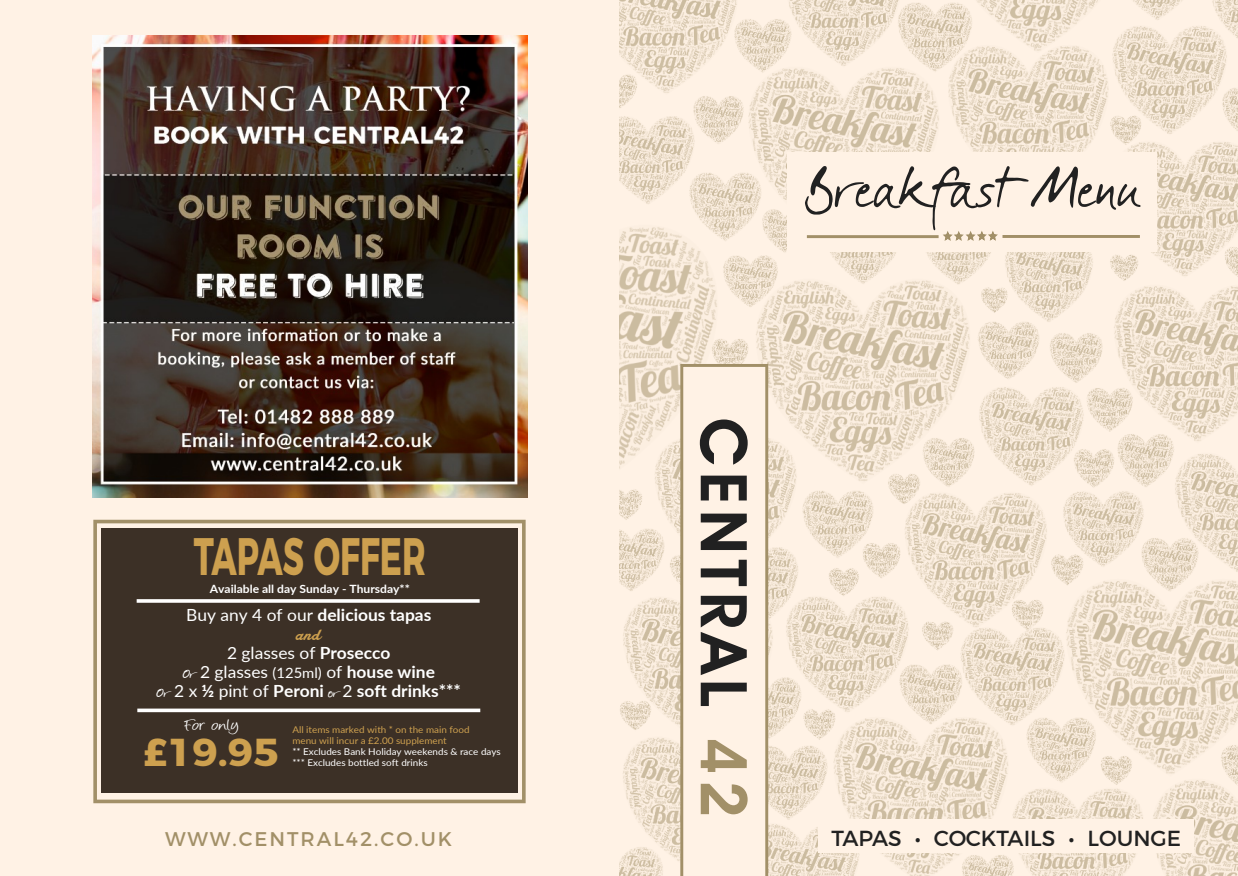
<style>
.page{position:relative;width:1238px;height:876px;background:#fff}
.page>*{position:absolute;margin:0;border:0;box-sizing:border-box;transform-origin:0 0}
.t1{font:600 64.65px "Avant Garde IT Cby BT";letter-spacing:.085em;color:#212121}
.t2{font:700 52.5px "Montserrat";color:#cda04f;scale:.62 1}
.t3{font:700 38.85px "Montserrat";color:#cda04f;scale:1.06 1}
.t4{font:21.75px "Montserrat";color:#212121}
.t5{font:19.8px "Montserrat";letter-spacing:.1em;color:#a29068}
.t6{font:17.85px "Angelina";color:#fff;scale:1.34 1}
.t7{font:700 16.8px/19px "Lato";color:#fff;text-align:center;scale:1.04 1}
.t8{font:16.8px "Lakesight Personal Use Only";color:#cda04f;scale:1.04 1}
.t9{font:700 11.4px "Lato";color:#fff;scale:1.06 1}
.t10{font:9.3px/11.1px "Lato";color:#fff;scale:1.06 1}
.t11{font:9.3px/11.1px "Lato";color:#cda04f;scale:1.06 1}
.s1{font-weight:400}
.s2{font-family:"Darkwoman";font-weight:400}
.s3{font-weight:400;font-size:14.25px}
.s4{color:#a29068}
</style>
<div class="page">
<div style="left:0;top:0;width:1238px;height:875px;background:#fff2e5"></div>
<img style="left:725px;top:70px;width:266px;height:294px">
<img style="left:92px;top:35px;width:435px;height:462px">
<div style="left:93px;top:519px;width:432px;height:283px;border:4px solid #a29068"></div>
<div style="left:102px;top:527px;width:415px;height:265px;background:#3c3026"></div>
<hr style="left:137px;top:599px;width:342px;height:3px;background:#fff">
<hr style="left:137px;top:708px;width:343px;height:3px;background:#fff">
<img style="left:623px;top:744px;width:57px;height:117px">
<img style="left:1153px;top:781px;width:85px;height:94px">
<img style="left:750px;top:273px;width:227px;height:208px">
<img style="left:619px;top:0;width:122px;height:95px">
<img style="left:1127px;top:142px;width:111px;height:134px">
<img style="left:976px;top:0;width:122px;height:41px">
<img style="left:665px;top:433px;width:135px;height:111px">
<img style="left:833px;top:718px;width:175px;height:157px">
<img style="left:905px;top:493px;width:142px;height:131px">
<img style="left:1005px;top:252px;width:88px;height:70px">
<img style="left:786px;top:592px;width:126px;height:120px">
<img style="left:619px;top:116px;width:75px;height:88px">
<img style="left:1113px;top:26px;width:114px;height:108px">
<img style="left:802px;top:491px;width:71px;height:67px">
<img style="left:976px;top:383px;width:85px;height:103px">
<img style="left:957px;top:624px;width:104px;height:105px">
<img style="left:619px;top:227px;width:106px;height:283px">
<img style="left:1061px;top:280px;width:177px;height:501px">
<img style="left:619px;top:526px;width:47px;height:65px">
<img style="left:623px;top:597px;width:150px;height:147px">
<img style="left:943px;top:41px;width:170px;height:111px">
<img style="left:687px;top:171px;width:76px;height:72px">
<img style="left:789px;top:0;width:106px;height:70px">
<img style="left:768px;top:821px;width:94px;height:54px">
<img style="left:1013px;top:789px;width:130px;height:86px">
<img style="left:768px;top:675px;width:35px;height:66px">
<img style="left:921px;top:436px;width:56px;height:51px">
<img style="left:1072px;top:447px;width:43px;height:42px">
<img style="left:1025px;top:715px;width:73px;height:67px">
<img style="left:976px;top:319px;width:65px;height:62px">
<img style="left:897px;top:662px;width:67px;height:63px">
<img style="left:768px;top:743px;width:60px;height:78px">
<img style="left:691px;top:95px;width:54px;height:51px">
<img style="left:1049px;top:331px;width:55px;height:53px">
<img style="left:1109px;top:253px;width:30px;height:29px">
<img style="left:761px;top:207px;width:48px;height:47px">
<img style="left:721px;top:253px;width:58px;height:56px">
<img style="left:1140px;top:536px;width:60px;height:57px">
<img style="left:768px;top:544px;width:32px;height:87px">
<div style="left:787px;top:152px;width:369px;height:100px;background:#fff2e5"></div>
<img style="left:732px;top:18px;width:61px;height:57px">
<img style="left:895px;top:0;width:79px;height:75px">
<img style="left:1051px;top:553px;width:34px;height:33px">
<img style="left:1133px;top:0;width:49px;height:20px">
<img style="left:1208px;top:0;width:30px;height:56px">
<img style="left:980px;top:286px;width:28px;height:27px">
<img style="left:862px;top:540px;width:39px;height:38px">
<img style="left:828px;top:568px;width:31px;height:29px">
<img style="left:921px;top:620px;width:33px;height:30px">
<img style="left:802px;top:708px;width:34px;height:31px">
<img style="left:1116px;top:432px;width:60px;height:57px">
<img style="left:1085px;top:386px;width:49px;height:47px">
<img style="left:1220px;top:85px;width:18px;height:58px">
<img style="left:1223px;top:246px;width:15px;height:35px">
<img style="left:888px;top:472px;width:34px;height:33px">
<img style="left:1099px;top:754px;width:34px;height:31px">
<img style="left:960px;top:852px;width:55px;height:23px">
<div style="left:818px;top:819px;width:363px;height:33px;background:#fff2e5"></div>
<div style="left:1181px;top:819px;width:13px;height:33px;background:#fff2e5"></div>
<img style="left:1109px;top:114px;width:33px;height:33px">
<img style="left:1219px;top:743px;width:19px;height:49px">
<img style="left:1010px;top:598px;width:34px;height:33px">
<svg style="left:805px;top:166px;width:335px;height:75px"></svg>
<hr style="left:1002px;top:235px;width:138px;height:3px;background:#a29068">
<img style="left:619px;top:843px;width:46px;height:32px">
<img style="left:619px;top:488px;width:23px;height:32px">
<img style="left:670px;top:555px;width:10px;height:29px">
<svg style="left:680px;top:364px;width:88px;height:511px"></svg>
<img style="left:619px;top:73px;width:19px;height:35px">
<img style="left:620px;top:699px;width:33px;height:32px">
<h2 class="t2" style="left:194px;top:524px;width:375px">TAPAS OFFER</h2>
<p class="t7" style="left:186px;top:605px;width:237px"><span class="s1">Buy any 4 of our</span> delicious tapas</p>
<p class="t8" style="left:296px;top:626px;width:26px">and</p>
<p class="t7" style="left:157px;top:643px;width:294px"><span class="s1">2 glasses of</span> Prosecco<br><span class="s2">Or</span> <span class="s1">2 glasses</span> <span class="s3">(125ml)</span> <span class="s1">of</span> house wine<br><span class="s2">Or</span> <span class="s1">2 x</span> ½ <span class="s1">pint of</span> Peroni <span class="s2">or</span> <span class="s1">2</span> soft drinks***</p>
<p class="t6" style="left:185px;top:717px;width:42px">For only</p>
<h3 class="t3" style="left:144px;top:728px;width:129px">£19.95</h3>
<p class="t9" style="left:210px;top:583px;width:190px">Available all day Sunday - Thursday**</p>
<p class="t11" style="left:292px;top:724px;width:169px">All items marked with * on the main food menu will incur a £2.00 supplement</p>
<p class="t10" style="left:292px;top:746px;width:198px">** Excludes Bank Holiday weekends &amp; race days *** Excludes bottled soft drinks</p>
<p class="t5" style="left:165px;top:826px;width:288px">WWW.CENTRAL42.CO.UK</p>
<h1 class="t1" style="left:750px;top:417px;width:401px;rotate:90deg">CENTRAL <span class="s4">42</span></h1>
<p class="t4" style="left:831px;top:824px;width:351px">TAPAS • COCKTAILS • LOUNGE</p>
</div>
